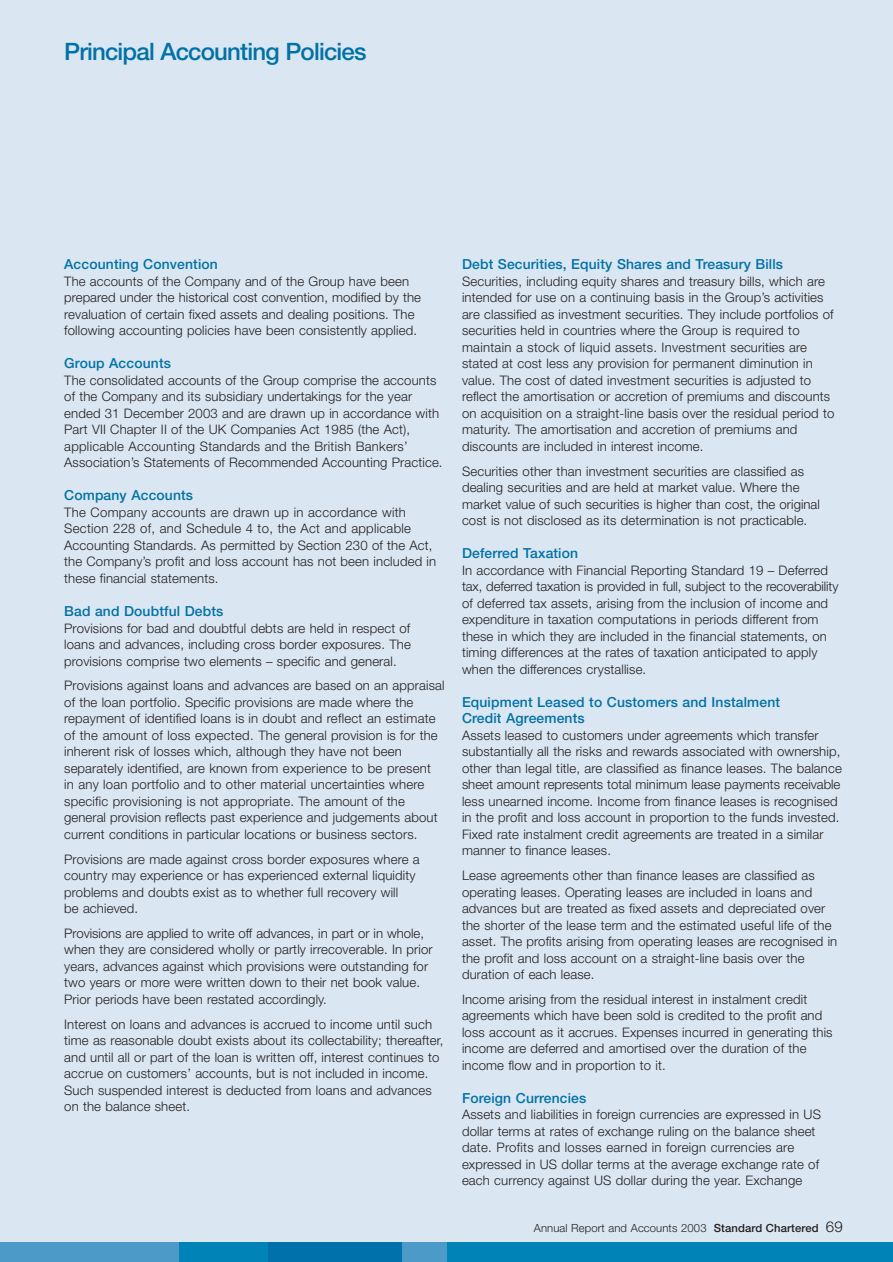
<style>
.page{position:relative;width:893px;height:1262px;background:#fff}
.page>*{position:absolute;margin:0;border:0;box-sizing:border-box;transform-origin:0 0}
.t1{font:500 24px "Helvetica Neue";letter-spacing:-.035em;color:#0071aa}
.t2{font:500 13.8px/16.5px "Helvetica Neue";letter-spacing:.01em;color:#0071aa}
.t3{font:300 13.2px/16.5px "Helvetica Neue";letter-spacing:.01em;color:#231f1f}
.t4{font:300 11.25px "Helvetica Neue";letter-spacing:.01em;color:#231f1f}
.s1{font-weight:500}
.s2{font-size:15px}
</style>
<div class="page">
<div style="left:0;top:0;width:892px;height:1262px;background:#dae6f2"></div>
<div style="left:268px;top:1242px;width:134px;height:20px;background:#0071aa"></div>
<div style="left:179px;top:1242px;width:89px;height:20px;background:#0084b8"></div>
<div style="left:402px;top:1242px;width:45px;height:20px;background:#4c9ac7"></div>
<div style="left:0;top:1242px;width:179px;height:20px;background:#4c9ac7"></div>
<div style="left:447px;top:1242px;width:445px;height:20px;background:#0084b8"></div>
<h1 class="t1" style="left:64px;top:43px;width:304px">Principal Accounting Policies</h1>
<p class="t2" style="left:64px;top:257px;width:155px">Accounting Convention</p>
<p class="t3" style="left:64px;top:274px;width:358px">The accounts of the Company and of the Group have been prepared under the historical cost convention, modified by the revaluation of certain fixed assets and dealing positions. The following accounting policies have been consistently applied.</p>
<p class="t2" style="left:64px;top:356px;width:108px">Group Accounts</p>
<p class="t3" style="left:64px;top:373px;width:380px">The consolidated accounts of the Group comprise the accounts of the Company and its subsidiary undertakings for the year ended 31 December 2003 and are drawn up in accordance with Part VII Chapter II of the UK Companies Act 1985 (the Act), applicable Accounting Standards and the British Bankers’ Association’s Statements of Recommended Accounting Practice.</p>
<p class="t2" style="left:64px;top:488px;width:130px">Company Accounts</p>
<p class="t3" style="left:64px;top:505px;width:373px">The Company accounts are drawn up in accordance with Section 228 of, and Schedule 4 to, the Act and applicable Accounting Standards. As permitted by Section 230 of the Act, the Company’s profit and loss account has not been included in these financial statements.</p>
<p class="t2" style="left:64px;top:604px;width:161px">Bad and Doubtful Debts</p>
<p class="t3" style="left:64px;top:621px;width:348px;text-align:justify">Provisions for bad and doubtful debts are held in respect of loans and advances, including cross border exposures. The provisions comprise two elements – specific and general.</p>
<p class="t3" style="left:64px;top:678px;width:382px">Provisions against loans and advances are based on an appraisal of the loan portfolio. Specific provisions are made where the repayment of identified loans is in doubt and reflect an estimate of the amount of loss expected. The general provision is for the inherent risk of losses which, although they have not been separately identified, are known from experience to be present<br>in any loan portfolio and to other material uncertainties where specific provisioning is not appropriate. The amount of the general provision reflects past experience and judgements about current conditions in particular locations or business sectors.</p>
<p class="t3" style="left:64px;top:852px;width:357px">Provisions are made against cross border exposures where a country may experience or has experienced external liquidity problems and doubts exist as to whether full recovery will<br>be achieved.</p>
<p class="t3" style="left:64px;top:926px;width:370px">Provisions are applied to write off advances, in part or in whole, when they are considered wholly or partly irrecoverable. In prior years, advances against which provisions were outstanding for two years or more were written down to their net book value.<br>Prior periods have been restated accordingly.</p>
<p class="t3" style="left:64px;top:1017px;width:381px">Interest on loans and advances is accrued to income until such time as reasonable doubt exists about its collectability; thereafter, and until all or part of the loan is written off, interest continues to accrue on customers’ accounts, but is not included in income.<br>Such suspended interest is deducted from loans and advances on the balance sheet.</p>
<p class="t2" style="left:462px;top:257px;width:322px">Debt Securities, Equity Shares and Treasury Bills</p>
<p class="t3" style="left:462px;top:274px;width:374px">Securities, including equity shares and treasury bills, which are intended for use on a continuing basis in the Group’s activities are classified as investment securities. They include portfolios of securities held in countries where the Group is required to maintain a stock of liquid assets. Investment securities are stated at cost less any provision for permanent diminution in value. The cost of dated investment securities is adjusted to reflect the amortisation or accretion of premiums and discounts on acquisition on a straight-line basis over the residual period to maturity. The amortisation and accretion of premiums and discounts are included in interest income.</p>
<p class="t3" style="left:462px;top:464px;width:359px">Securities other than investment securities are classified as dealing securities and are held at market value. Where the market value of such securities is higher than cost, the original cost is not disclosed as its determination is not practicable.</p>
<p class="t2" style="left:462px;top:546px;width:118px">Deferred Taxation</p>
<p class="t3" style="left:462px;top:563px;width:378px">In accordance with Financial Reporting Standard 19 – Deferred tax, deferred taxation is provided in full, subject to the recoverability of deferred tax assets, arising from the inclusion of income and expenditure in taxation computations in periods different from these in which they are included in the financial statements, on timing differences at the rates of taxation anticipated to apply when the differences crystallise.</p>
<p class="t2" style="left:462px;top:695px;width:319px">Equipment Leased to Customers and Instalment<br>Credit Agreements</p>
<p class="t3" style="left:462px;top:728px;width:381px">Assets leased to customers under agreements which transfer substantially all the risks and rewards associated with ownership, other than legal title, are classified as finance leases. The balance sheet amount represents total minimum lease payments receivable less unearned income. Income from finance leases is recognised in the profit and loss account in proportion to the funds invested.<br>Fixed rate instalment credit agreements are treated in a similar manner to finance leases.</p>
<p class="t3" style="left:462px;top:868px;width:377px">Lease agreements other than finance leases are classified as operating leases. Operating leases are included in loans and advances but are treated as fixed assets and depreciated over the shorter of the lease term and the estimated useful life of the asset. The profits arising from operating leases are recognised in the profit and loss account on a straight-line basis over the duration of each lease.</p>
<p class="t3" style="left:462px;top:992px;width:372px">Income arising from the residual interest in instalment credit agreements which have been sold is credited to the profit and loss account as it accrues. Expenses incurred in generating this income are deferred and amortised over the duration of the income flow and in proportion to it.</p>
<p class="t2" style="left:462px;top:1091px;width:126px">Foreign Currencies</p>
<p class="t3" style="left:462px;top:1107px;width:360px">Assets and liabilities in foreign currencies are expressed in US dollar terms at rates of exchange ruling on the balance sheet date. Profits and losses earned in foreign currencies are expressed in US dollar terms at the average exchange rate of each currency against US dollar during the year. Exchange</p>
<p class="t4" style="left:533px;top:1223px;width:310px">Annual Report and Accounts 2003 <span class="s1">Standard Chartered</span> <span class="s2">69</span></p>
</div>
